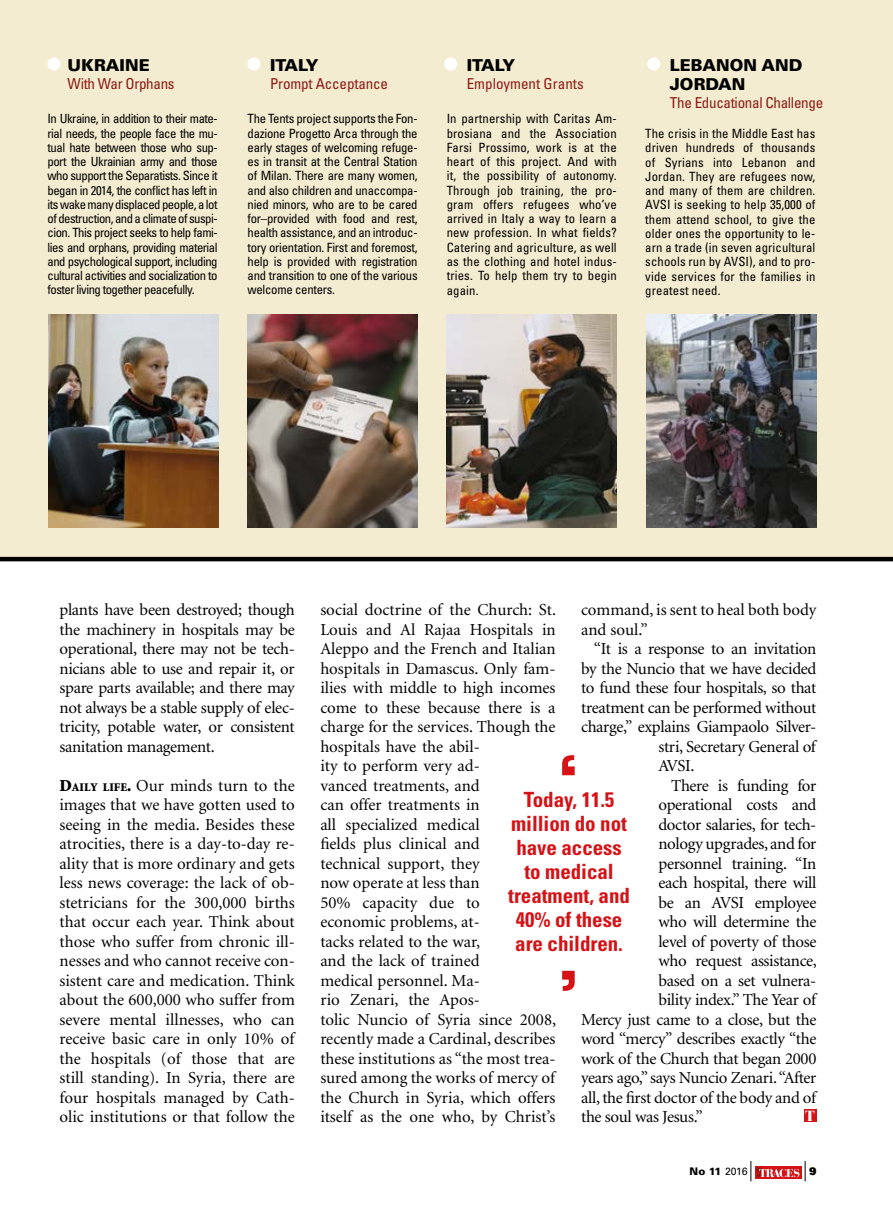
<style>
.page{position:relative;width:893px;height:1212px;background:#fff}
.page>*{position:absolute;margin:0;border:0;box-sizing:border-box;transform-origin:0 0}
.t1{font:700 condensed 21px/24px "Univers";letter-spacing:-.005em;color:#d51317;text-align:center}
.t2{font:900 17.25px "Univers";color:#000}
.t3{font:16.8px/19.5px "Minion";letter-spacing:-.005em;color:#000;text-align:justify}
.t4{font:900 16.35px/19.6px "Univers";color:#000}
.t5{font:condensed 15px "Univers";letter-spacing:-.02em;color:#8d1a14}
.t6{font:condensed 15px "Univers";color:#8d1a14}
.t7{font:900 14.55px "Bauer Bodoni";color:#fff}
.t8{font:condensed 12.75px/14.2px "Univers";letter-spacing:-.02em;color:#000;text-align:justify}
.t9{font:900 10.5px "Univers";color:#000}
.t10{font:900 10.5px "Univers";color:#000}
.s1{font-weight:900}
.s2{font-weight:900;font-size:11.7px}
.s3{font-weight:400}
</style>
<div class="page">
<svg style="left:799px;top:1166px;width:2px;height:12px"></svg>
<svg style="left:751px;top:1161px;width:48px;height:20px"></svg>
<svg style="left:805px;top:1161px;width:1px;height:20px"></svg>
<div style="left:0;top:0;width:893px;height:559px;background:#f4ecd0"></div>
<div style="left:647px;top:57px;width:13px;height:14px;background:#fff;border-radius:50%"></div>
<img style="left:646px;top:315px;width:171px;height:213px">
<div style="left:248px;top:57px;width:12px;height:14px;background:#fff;border-radius:50%"></div>
<div style="left:444px;top:57px;width:13px;height:14px;background:#fff;border-radius:50%"></div>
<img style="left:447px;top:315px;width:170px;height:212px">
<img style="left:248px;top:315px;width:170px;height:212px">
<div style="left:48px;top:57px;width:12px;height:14px;background:#fff;border-radius:50%"></div>
<img style="left:49px;top:315px;width:170px;height:212px">
<hr style="left:0;top:557px;width:893px;height:4px;background:#000">
<svg style="left:562px;top:971px;width:13px;height:20px"></svg>
<svg style="left:562px;top:755px;width:13px;height:20px"></svg>
<div style="left:804px;top:1109px;width:12px;height:13px;background:#d51317"></div>
<p class="t4" style="left:68px;top:55px;width:84px">UKRAINE</p>
<p class="t5" style="left:68px;top:74px;width:109px">With War Orphans</p>
<p class="t8" style="left:48px;top:112px;width:172px">In Ukraine, in addition to their mate&shy;rial needs, the people face the mu&shy;tual hate between those who sup&shy;port the Ukrainian army and those who support the Separatists. Since it began in 2014, the conflict has left in its wake many displaced people, a lot of destruction, and a climate of suspi&shy;cion. This project seeks to help fami&shy;lies and orphans, providing material and psychological support, including cultural activities and socialization to foster living together peacefully.</p>
<p class="t4" style="left:270px;top:55px;width:50px">ITALY</p>
<p class="t5" style="left:270px;top:74px;width:119px">Prompt Acceptance</p>
<p class="t4" style="left:467px;top:55px;width:50px">ITALY</p>
<p class="t6" style="left:467px;top:74px;width:118px">Employment Grants</p>
<p class="t8" style="left:248px;top:112px;width:172px">The Tents project supports the Fon&shy;dazione Progetto Arca through the early stages of welcoming refuge&shy;es in transit at the Central Station of Milan. There are many women, and also children and unaccompa&shy;nied minors, who are to be cared for–provided with food and rest, health assistance, and an introduc&shy;tory orientation. First and foremost, help is provided with registration and transition to one of the various welcome centers.</p>
<p class="t8" style="left:447px;top:112px;width:172px">In partnership with Caritas Am&shy;brosiana and the Association Farsi Prossimo, work is at the heart of this project. And with it, the possibility of autonomy.<br>Through job training, the pro&shy;gram offers refugees who’ve arrived in Italy a way to learn a new profession. In what fields?<br>Catering and agriculture, as well as the clothing and hotel indus&shy;tries. To help them try to begin again.</p>
<p class="t4" style="left:670px;top:55px;width:134px">LEBANON AND<br>JORDAN</p>
<p class="t5" style="left:670px;top:93px;width:155px">The Educational Challenge</p>
<p class="t2" style="left:710px;top:55px;width:107px">OCCHIELLO</p>
<p class="t8" style="left:645px;top:126px;width:172px">The crisis in the Middle East has driven hundreds of thousands of Syrians into Lebanon and Jordan. They are refugees now, and many of them are children.<br>AVSI is seeking to help 35,000 of them attend school, to give the older ones the opportunity to le&shy;arn a trade (in seven agricultural schools run by AVSI), and to pro&shy;vide services for the families in greatest need.</p>
<p class="t3" style="left:60px;top:601px;width:237px">plants have been destroyed; though the machinery in hospitals may be operational, there may not be tech&shy;nicians able to use and repair it, or spare parts available; and there may not always be a stable supply of elec&shy;tricity, potable water, or consistent sanitation management.</p>
<p class="t3" style="left:60px;top:776px;width:237px"><span class="s1">D</span><span class="s2">aily life</span><span class="s1">.</span> Our minds turn to the images that we have gotten used to seeing in the media. Besides these atrocities, there is a day-to-day re&shy;ality that is more ordinary and gets less news coverage: the lack of ob&shy;stetricians for the 300,000 births that occur each year. Think about those who suffer from chronic ill&shy;nesses and who cannot receive con&shy;sistent care and medication. Think about the 600,000 who suffer from severe mental illnesses, who can receive basic care in only 10% of the hospitals (of those that are still standing). In Syria, there are four hospitals managed by Cath&shy;olic institutions or that follow the</p>
<p class="t3" style="left:320px;top:601px;width:237px;text-align:left">social doctrine of the Church: St.<br>Louis and Al Rajaa Hospitals in<br>Aleppo and the French and Italian hospitals in Damascus. Only fam&shy;ilies with middle to high incomes come to these because there is a charge for the services. Though the hospitals have the abil-<br>ity to perform very ad-<br>vanced treatments, and<br>can offer treatments in<br>all specialized medical<br>fields plus clinical and<br>technical support, they<br>now operate at less than<br>50% capacity due to<br>economic problems, at-<br>tacks related to the war,<br>and the lack of trained<br>medical personnel. Ma-<br>rio Zenari, the Apos-<br>tolic Nuncio of Syria since 2008, recently made a Cardinal, describes these institutions as “the most trea&shy;sured among the works of mercy of the Church in Syria, which offers itself as the one who, by Christ’s</p>
<p class="t3" style="left:581px;top:601px;width:237px">command, is sent to heal both body and soul.”</p>
<p class="t3" style="left:594px;top:640px;width:224px">“It is a response to an invitation</p>
<p class="t3" style="left:581px;top:659px;width:237px">by the Nuncio that we have decided</p>
<p class="t3" style="left:581px;top:679px;width:237px">to fund these four hospitals, so that</p>
<p class="t3" style="left:581px;top:698px;width:237px">treatment can be performed without</p>
<p class="t3" style="left:581px;top:718px;width:237px">charge,” explains Giampaolo Silver-</p>
<p class="t3" style="left:658px;top:737px;width:159px">stri, Secretary General of</p>
<p class="t3" style="left:658px;top:757px;width:38px">AVSI.</p>
<p class="t3" style="left:671px;top:776px;width:147px">There is funding for</p>
<p class="t3" style="left:658px;top:796px;width:160px">operational costs and</p>
<p class="t3" style="left:658px;top:815px;width:160px">doctor salaries, for tech-</p>
<p class="t3" style="left:658px;top:835px;width:160px">nology upgrades, and for</p>
<p class="t3" style="left:658px;top:854px;width:160px">personnel training. “In</p>
<p class="t3" style="left:658px;top:874px;width:160px">each hospital, there will</p>
<p class="t3" style="left:658px;top:893px;width:160px">be an AVSI employee</p>
<p class="t3" style="left:658px;top:913px;width:160px">who will determine the</p>
<p class="t3" style="left:658px;top:932px;width:160px">level of poverty of those</p>
<p class="t3" style="left:658px;top:952px;width:160px">who request assistance,</p>
<p class="t3" style="left:658px;top:971px;width:160px">based on a set vulnera-</p>
<p class="t3" style="left:658px;top:991px;width:159px">bility index.” The Year of</p>
<p class="t3" style="left:581px;top:1010px;width:237px">Mercy just came to a close, but the</p>
<p class="t3" style="left:581px;top:1030px;width:237px">word “mercy” describes exactly “the</p>
<p class="t3" style="left:581px;top:1049px;width:237px">work of the Church that began 2000</p>
<p class="t3" style="left:581px;top:1069px;width:237px">years ago,” says Nuncio Zenari. “After</p>
<p class="t3" style="left:581px;top:1088px;width:236px">all, the first doctor of the body and of</p>
<p class="t3" style="left:581px;top:1108px;width:123px">the soul was Jesus.”</p>
<p class="t1" style="left:508px;top:788px;width:123px">Today, 11.5 million do not have access to medical treatment, and<br>40% of these are children.</p>
<p class="t7" style="left:805px;top:1107px;width:11px">T</p>
<p class="t9" style="left:690px;top:1165px;width:60px">No 11 <span class="s3">2016</span></p>
<p class="t10" style="left:809px;top:1165px;width:9px">9</p>
</div>
